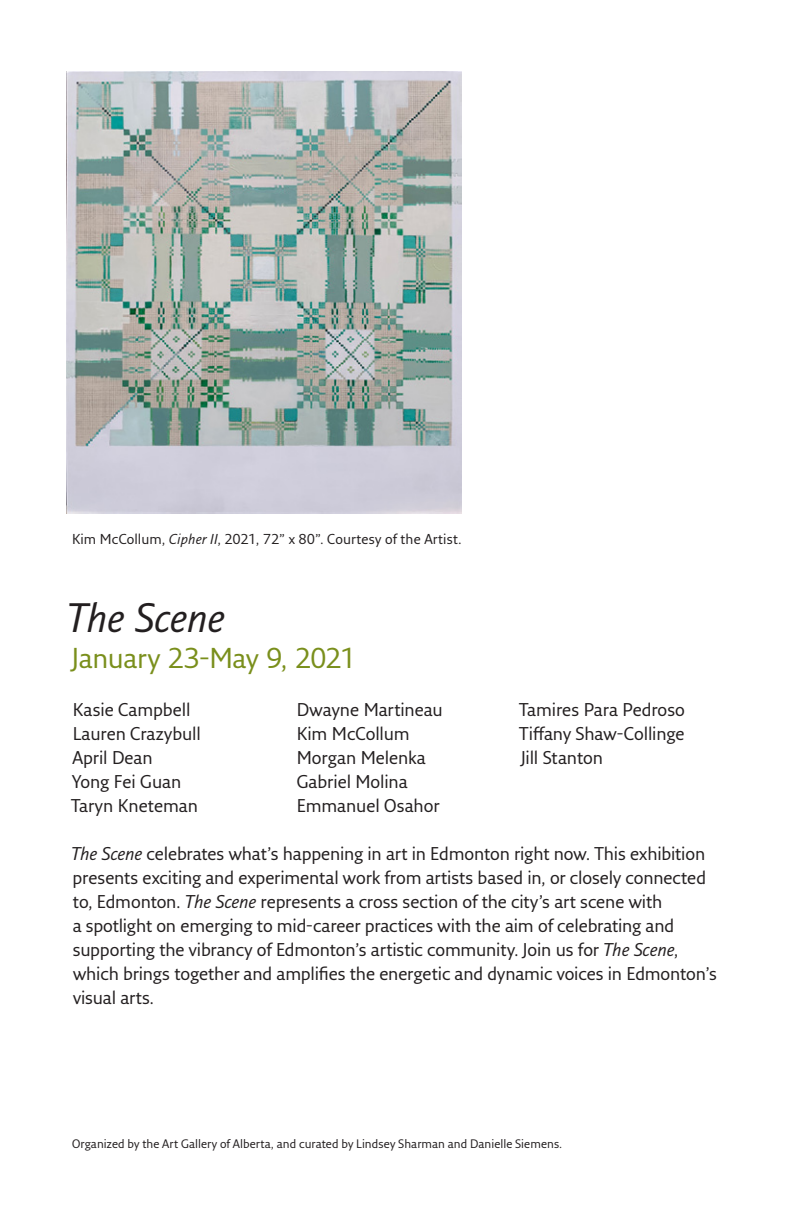
<style>
.page{position:relative;width:792px;height:1224px;background:#fff}
.page>*{position:absolute;margin:0;border:0;box-sizing:border-box;transform-origin:0 0}
.t1{font:italic 40px "Fresco Sans Pro";letter-spacing:-.01em;color:#231f20}
.Subhead_1{font:28px "Fresco Sans Pro";letter-spacing:-.02em;color:#7a8f1c}
.Body_1{font:18px/24px "Fresco Sans Pro";letter-spacing:-.01em;color:#231f20}
.Image_credit{font:14px "Fresco Sans Pro";letter-spacing:.01em;color:#231f20}
.Credit{font:12px "Fresco Sans Pro";letter-spacing:.005em;color:#231f20}
.s1{font-style:italic}
</style>
<div class="page">
<img style="left:67px;top:72px;width:395px;height:442px">
<p class="Image_credit" style="left:72px;top:530px;width:391px">Kim McCollum, <span class="s1">Cipher II</span>, 2021, 72” x 80”. Courtesy of the Artist.</p>
<h1 class="t1" style="left:67px;top:593px;width:160px">The Scene</h1>
<p class="Subhead_1" style="left:72px;top:641px;width:286px">January 23-May 9, 2021</p>
<p class="Body_1" style="left:73px;top:697px;width:119px">Kasie Campbell</p>
<p class="Body_1" style="left:73px;top:721px;width:130px">Lauren Crazybull</p>
<p class="Body_1" style="left:72px;top:745px;width:82px">April Dean</p>
<p class="Body_1" style="left:72px;top:769px;width:111px">Yong Fei Guan</p>
<p class="Body_1" style="left:71px;top:793px;width:128px">Taryn Kneteman</p>
<p class="Body_1" style="left:297px;top:697px;width:148px">Dwayne Martineau</p>
<p class="Body_1" style="left:297px;top:721px;width:115px">Kim McCollum</p>
<p class="Body_1" style="left:297px;top:745px;width:131px">Morgan Melenka</p>
<p class="Body_1" style="left:297px;top:769px;width:113px">Gabriel Molina</p>
<p class="Body_1" style="left:297px;top:793px;width:144px">Emmanuel Osahor</p>
<p class="Body_1" style="left:519px;top:697px;width:167px">Tamires Para Pedroso</p>
<p class="Body_1" style="left:519px;top:721px;width:167px">Tiffany Shaw-Collinge</p>
<p class="Body_1" style="left:521px;top:745px;width:84px">Jill Stanton</p>
<p class="Body_1" style="left:71px;top:841px;width:648px"><span class="s1">The Scene</span> celebrates what’s happening in art in Edmonton right now. This exhibition presents exciting and experimental work from artists based in, or closely connected to, Edmonton. <span class="s1">The Scene</span> represents a cross section of the city’s art scene with<br>a spotlight on emerging to mid-career practices with the aim of celebrating and supporting the vibrancy of Edmonton’s artistic community. Join us for <span class="s1">The Scene</span>, which brings together and amplifies the energetic and dynamic voices in Edmonton’s visual arts.</p>
<p class="Credit" style="left:72px;top:1136px;width:492px">Organized by the Art Gallery of Alberta, and curated by Lindsey Sharman and Danielle Siemens.</p>
</div>
